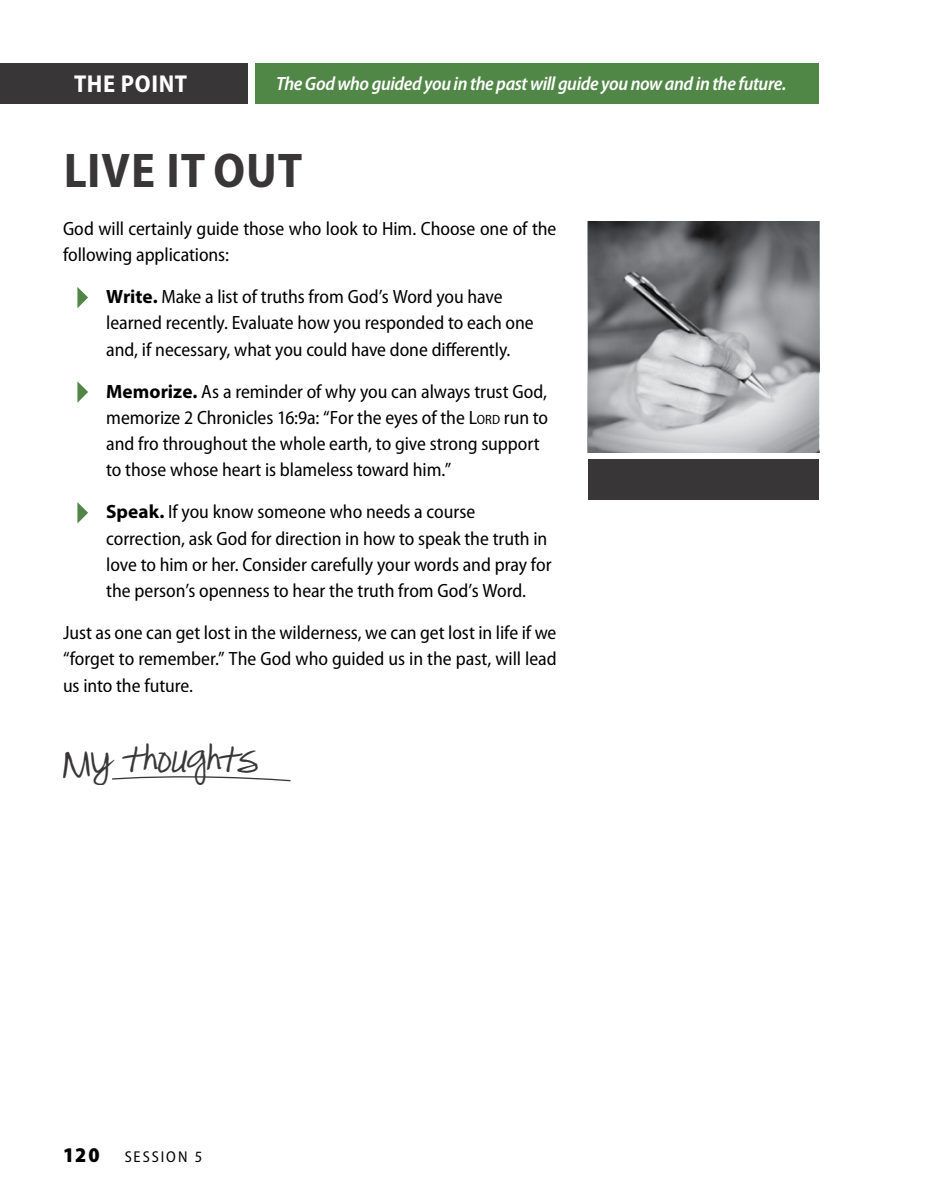
<style>
.page{position:relative;width:945px;height:1197px;background:#fff}
.page>*{position:absolute;margin:0;border:0;box-sizing:border-box;transform-origin:0 0}
.t1{font:700 semi-condensed 49px "Myriad Pro";letter-spacing:.02em;color:#383637}
.t2{font:28px "Pea Alesa";color:#383637}
.t3{font:700 semi-condensed 24.5px "Myriad Pro";letter-spacing:.025em;color:#fff}
.t4{font:900 semi-condensed 21px "Myriad Pro";color:#000}
.t5{font:semi-condensed 19.25px/26.2px "Myriad Pro";letter-spacing:-.005em;color:#000}
.t6{font:italic 600 semi-condensed 19.25px "Myriad Pro";letter-spacing:-.02em;color:#fff}
.t7{font:semi-condensed 15.75px "Myriad Pro";letter-spacing:.12em;color:#000}
.s1{font-weight:700;font-stretch:normal}
.s2{font-size:13.47px}
</style>
<div class="page">
<div style="left:0;top:63px;width:248px;height:40px;background:#383637"></div>
<div style="left:255px;top:63px;width:564px;height:40px;background:#518746"></div>
<svg style="left:77px;top:287px;width:11px;height:21px"></svg>
<svg style="left:77px;top:381px;width:11px;height:22px"></svg>
<svg style="left:77px;top:502px;width:11px;height:22px"></svg>
<svg style="left:588px;top:221px;width:231px;height:231px;background:#929496"></svg>
<div style="left:588px;top:459px;width:231px;height:41px;background:#383637"></div>
<svg style="left:112px;top:776px;width:179px;height:6px"></svg>
<p class="t3" style="left:74px;top:70px;width:115px">THE POINT</p>
<p class="t6" style="left:276px;top:74px;width:512px">The God who guided you in the past will guide you now and in the future.</p>
<h1 class="t1" style="left:63px;top:143px;width:241px">LIVE IT OUT</h1>
<p class="t5" style="left:63px;top:216px;width:495px">God will certainly guide those who look to Him. Choose one of the following applications:</p>
<p class="t5" style="left:106px;top:284px;width:429px"><span class="s1">Write.</span> Make a list of truths from God’s Word you have learned recently. Evaluate how you responded to each one and, if necessary, what you could have done differently.</p>
<p class="t5" style="left:106px;top:379px;width:443px"><span class="s1">Memorize.</span> As a reminder of why you can always trust God, memorize 2 Chronicles 16:9a: “For the eyes of the L<span class="s2">ord</span> run to and fro throughout the whole earth, to give strong support to those whose heart is blameless toward him.”</p>
<p class="t5" style="left:106px;top:499px;width:447px"><span class="s1">Speak.</span> If you know someone who needs a course correction, ask God for direction in how to speak the truth in love to him or her. Consider carefully your words and pray for the person’s openness to hear the truth from God’s Word.</p>
<p class="t5" style="left:63px;top:620px;width:495px;text-align:justify">Just as one can get lost in the wilderness, we can get lost in life if we “forget to remember.” The God who guided us in the past, will lead us into the future.</p>
<h2 class="t2" style="left:63px;top:755px;width:196px">My thoughts</h2>
<p class="t4" style="left:63px;top:1143px;width:38px">120</p>
<p class="t7" style="left:125px;top:1149px;width:79px">SESSION 5</p>
</div>
